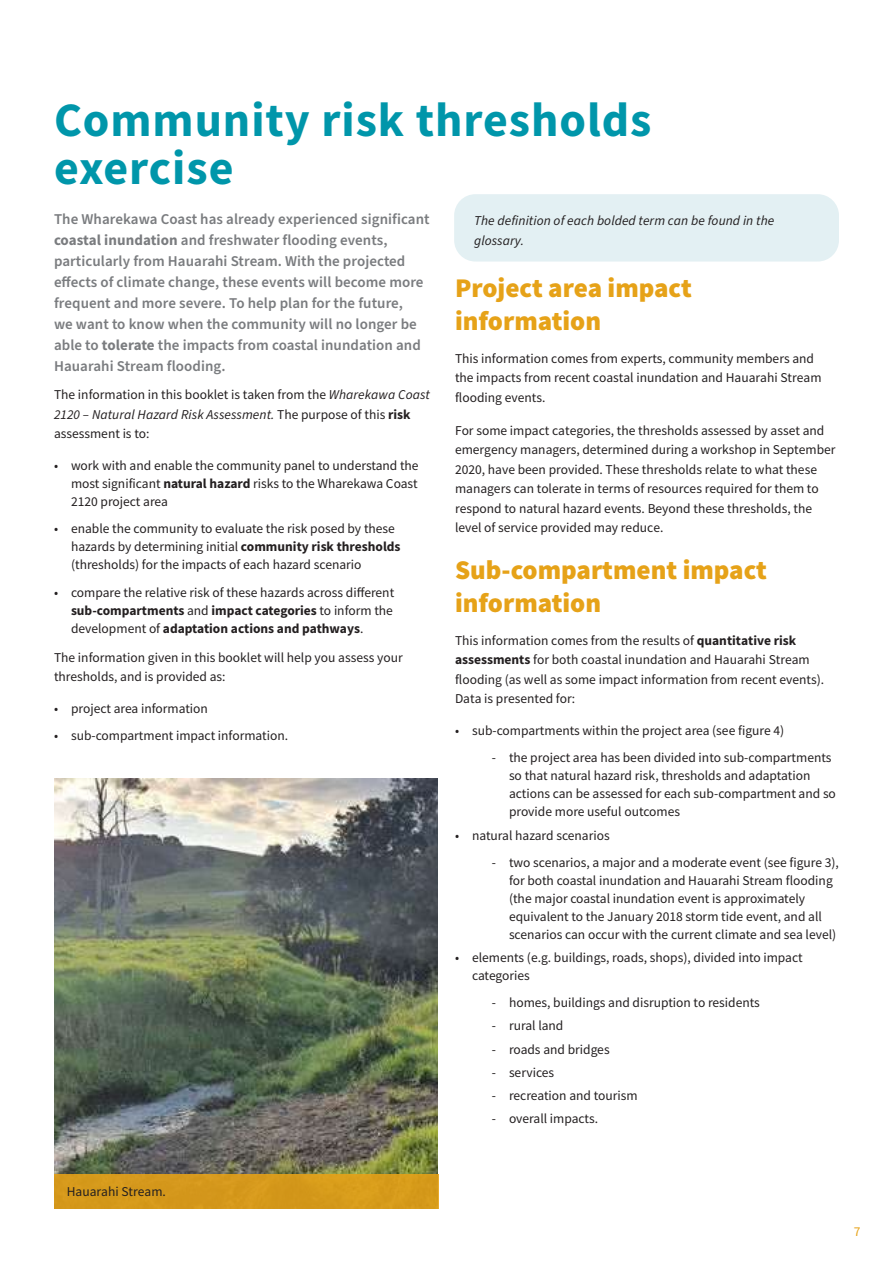
<style>
.page{position:relative;width:893px;height:1263px;background:#fff}
.page>*{position:absolute;margin:0;border:0;box-sizing:border-box;transform-origin:0 0}
.t1{font:700 48px/48px "Source Sans Pro";letter-spacing:.02em;color:#0096aa}
.t2{font:900 27px/33px "Source Sans Pro";color:#e6a218}
.t3{font:600 15px/21px "Source Sans Pro";letter-spacing:.005em;color:#7a7c7f}
.t4{font:13.5px/18px "Source Sans Pro";color:#231f20}
.t5{font:italic 13.5px/19.5px "Source Sans Pro";letter-spacing:.005em;color:#231f20}
.t6{font:13.5px "Source Sans Pro";color:#e6a218}
.s1{font-weight:700}
.s2{font-style:italic}
</style>
<div class="page">
<div style="left:454px;top:194px;width:385px;height:68px;background:#e3f0f3;border-radius:21px"></div>
<img style="left:54px;top:778px;width:384px;height:397px">
<div style="left:54px;top:1175px;width:384px;height:34px;background:#d5991b"></div>
<h1 class="t1" style="left:54px;top:95px;width:599px">Community risk thresholds exercise</h1>
<p class="t5" style="left:474px;top:211px;width:302px">The definition of each bolded term can be found in the glossary.</p>
<p class="t3" style="left:54px;top:208px;width:377px">The Wharekawa Coast has already experienced significant <span class="s1">coastal inundation</span> and freshwater flooding events, particularly from Hauarahi Stream. With the projected effects of climate change, these events will become more frequent and more severe. To help plan for the future,<br>we want to know when the community will no longer be able to <span class="s1">tolerate</span> the impacts from coastal inundation and Hauarahi Stream flooding.</p>
<p class="t4" style="left:54px;top:385px;width:377px;line-height:19.5px">The information in this booklet is taken from the <span class="s2">Wharekawa Coast<br>2120 – Natural Hazard Risk Assessment.</span> The purpose of this <span class="s1">risk </span>assessment is to:</p>
<p class="t4" style="left:71px;top:456px;width:349px;text-align:justify;text-indent:-17px">• work with and enable the community panel to understand the most significant <span class="s1">natural hazard</span> risks to the Wharekawa Coast 2120 project area</p>
<p class="t4" style="left:71px;top:520px;width:331px;text-indent:-17px">• enable the community to evaluate the risk posed by these hazards by determining initial <span class="s1">community risk thresholds </span>(thresholds) for the impacts of each hazard scenario</p>
<p class="t4" style="left:71px;top:583px;width:325px;text-align:justify;text-indent:-17px">• compare the relative risk of these hazards across different <span class="s1">sub-compartments</span> and <span class="s1">impact categories</span> to inform the development of <span class="s1">adaptation actions and pathways</span>.</p>
<p class="t4" style="left:54px;top:647px;width:350px;line-height:19.5px">The information given in this booklet will help you assess your thresholds, and is provided as:</p>
<p class="t4" style="left:54px;top:699px;width:155px">• project area information</p>
<p class="t4" style="left:54px;top:726px;width:236px">• sub-compartment impact information.</p>
<h2 class="t2" style="left:455px;top:271px;width:238px">Project area impact information</h2>
<p class="t4" style="left:455px;top:348px;width:368px;line-height:19.5px">This information comes from experts, community members and the impacts from recent coastal inundation and Hauarahi Stream flooding events.</p>
<p class="t4" style="left:455px;top:420px;width:382px;line-height:19.5px">For some impact categories, the thresholds assessed by asset and emergency managers, determined during a workshop in September 2020, have been provided. These thresholds relate to what these managers can tolerate in terms of resources required for them to respond to natural hazard events. Beyond these thresholds, the level of service provided may reduce.</p>
<h2 class="t2" style="left:455px;top:553px;width:314px">Sub-compartment impact information</h2>
<p class="t4" style="left:455px;top:631px;width:371px;line-height:19.5px">This information comes from the results of <span class="s1">quantitative risk assessments</span> for both coastal inundation and Hauarahi Stream flooding (as well as some impact information from recent events).<br>Data is presented for:</p>
<p class="t4" style="left:455px;top:721px;width:331px">• sub-compartments within the project area (see figure 4)</p>
<p class="t4" style="left:509px;top:749px;width:328px;text-indent:-17px">- the project area has been divided into sub-compartments so that natural hazard risk, thresholds and adaptation actions can be assessed for each sub-compartment and so provide more useful outcomes</p>
<p class="t4" style="left:455px;top:826px;width:156px">• natural hazard scenarios</p>
<p class="t4" style="left:509px;top:853px;width:331px;text-indent:-17px">- two scenarios, a major and a moderate event (see figure 3), for both coastal inundation and Hauarahi Stream flooding (the major coastal inundation event is approximately equivalent to the January 2018 storm tide event, and all scenarios can occur with the current climate and sea level)</p>
<p class="t4" style="left:472px;top:948px;width:332px;text-indent:-17px">• elements (e.g. buildings, roads, shops), divided into impact categories</p>
<p class="t4" style="left:492px;top:994px;width:269px">- homes, buildings and disruption to residents</p>
<p class="t4" style="left:492px;top:1017px;width:73px">- rural land</p>
<p class="t4" style="left:492px;top:1040px;width:119px">- roads and bridges</p>
<p class="t4" style="left:492px;top:1063px;width:64px">- services</p>
<p class="t4" style="left:492px;top:1086px;width:147px">- recreation and tourism</p>
<p class="t4" style="left:492px;top:1109px;width:108px">- overall impacts.</p>
<p class="t4" style="left:67px;top:1183px;width:101px">Hauarahi Stream.</p>
<p class="t6" style="left:854px;top:1223px;width:8px">7</p>
</div>
